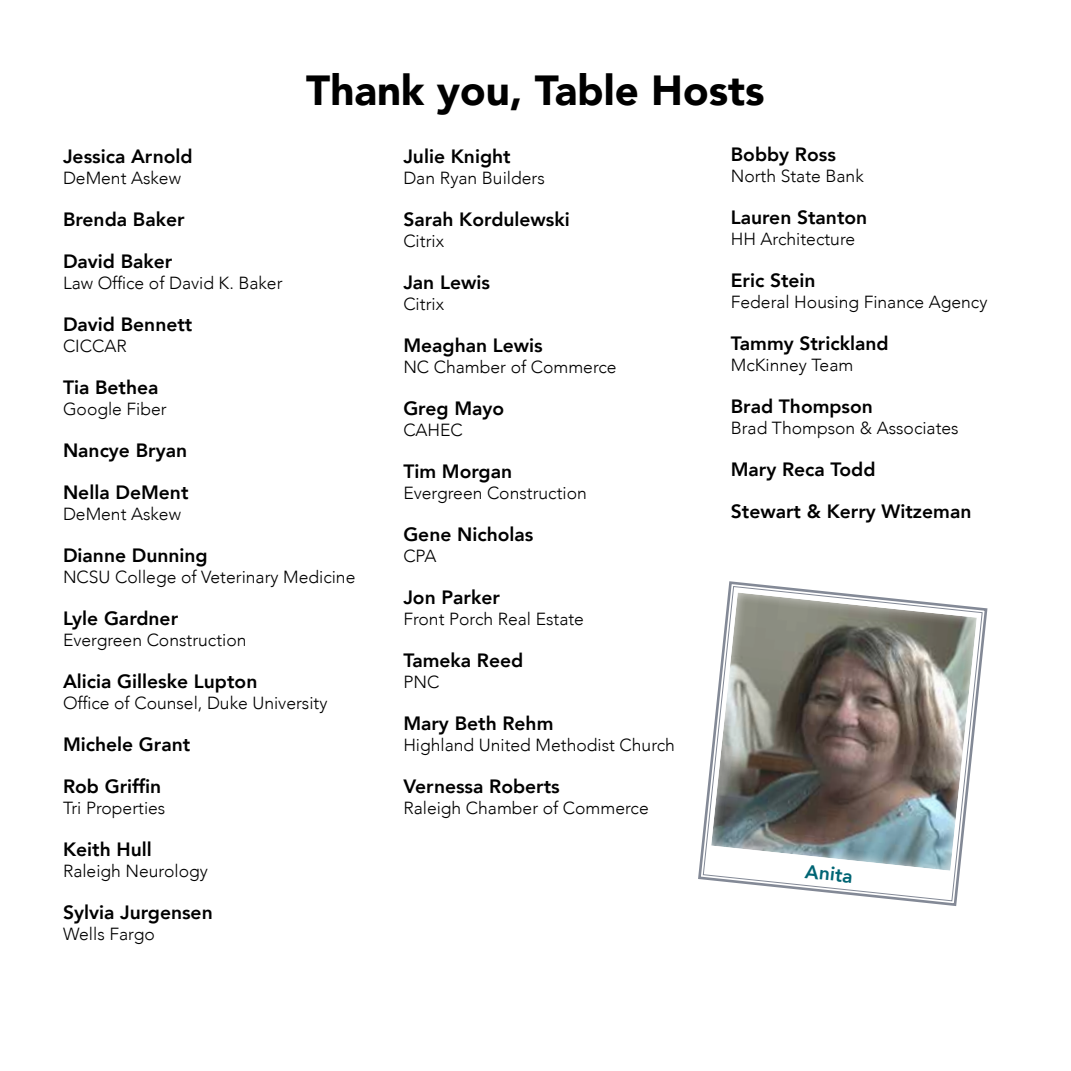
<style>
.page{position:relative;width:1071px;height:1071px;background:#fff}
.page>*{position:absolute;margin:0;border:0;box-sizing:border-box;transform-origin:0 0}
.t1{font:900 42px "Avenir";color:#000}
.t2{font:800 19.25px/42px "Avenir";color:#000}
.t3{font:800 19.25px "Avenir";color:#006574}
.t4{font:300 17.5px "Avenir";color:#000}
</style>
<div class="page">
<svg style="left:698px;top:581px;width:290px;height:325px"></svg>
<svg style="left:702px;top:586px;width:281px;height:316px"></svg>
<img style="left:709px;top:591px;width:270px;height:280px">
<h1 class="t1" style="left:306px;top:54px;width:460px">Thank you, Table Hosts</h1>
<p class="t2" style="left:63px;top:135px;width:131px">Jessica Arnold</p>
<p class="t4" style="left:63px;top:167px;width:120px">DeMent Askew</p>
<p class="t2" style="left:63px;top:198px;width:123px">Brenda Baker<br>David Baker</p>
<p class="t4" style="left:63px;top:272px;width:221px">Law Office of David K. Baker</p>
<p class="t2" style="left:63px;top:303px;width:131px">David Bennett</p>
<p class="t4" style="left:63px;top:335px;width:65px">CICCAR</p>
<p class="t2" style="left:63px;top:366px;width:97px">Tia Bethea</p>
<p class="t4" style="left:63px;top:398px;width:105px">Google Fiber</p>
<p class="t2" style="left:63px;top:429px;width:127px">Nancye Bryan<br>Nella DeMent</p>
<p class="t4" style="left:63px;top:503px;width:120px">DeMent Askew</p>
<p class="t2" style="left:63px;top:534px;width:146px">Dianne Dunning</p>
<p class="t4" style="left:63px;top:566px;width:294px">NCSU College of Veterinary Medicine</p>
<p class="t2" style="left:63px;top:597px;width:117px">Lyle Gardner</p>
<p class="t4" style="left:63px;top:629px;width:185px">Evergreen Construction</p>
<p class="t2" style="left:63px;top:660px;width:196px">Alicia Gilleske Lupton</p>
<p class="t4" style="left:63px;top:692px;width:266px">Office of Counsel, Duke University</p>
<p class="t2" style="left:63px;top:723px;width:129px">Michele Grant<br>Rob Griffin</p>
<p class="t4" style="left:63px;top:797px;width:104px">Tri Properties</p>
<p class="t2" style="left:63px;top:828px;width:90px">Keith Hull</p>
<p class="t4" style="left:63px;top:860px;width:146px">Raleigh Neurology</p>
<p class="t2" style="left:63px;top:891px;width:151px">Sylvia Jurgensen</p>
<p class="t4" style="left:63px;top:923px;width:93px">Wells Fargo</p>
<p class="t2" style="left:403px;top:135px;width:109px">Julie Knight</p>
<p class="t4" style="left:403px;top:167px;width:143px">Dan Ryan Builders</p>
<p class="t2" style="left:403px;top:198px;width:168px">Sarah Kordulewski</p>
<p class="t4" style="left:403px;top:230px;width:42px">Citrix</p>
<p class="t2" style="left:403px;top:261px;width:88px">Jan Lewis</p>
<p class="t4" style="left:403px;top:293px;width:42px">Citrix</p>
<p class="t2" style="left:403px;top:324px;width:141px">Meaghan Lewis</p>
<p class="t4" style="left:403px;top:356px;width:215px">NC Chamber of Commerce</p>
<p class="t2" style="left:403px;top:387px;width:102px">Greg Mayo</p>
<p class="t4" style="left:403px;top:419px;width:61px">CAHEC</p>
<p class="t2" style="left:403px;top:450px;width:110px">Tim Morgan</p>
<p class="t4" style="left:403px;top:482px;width:185px">Evergreen Construction</p>
<p class="t2" style="left:403px;top:513px;width:132px">Gene Nicholas</p>
<p class="t4" style="left:403px;top:545px;width:35px">CPA</p>
<p class="t2" style="left:403px;top:576px;width:98px">Jon Parker</p>
<p class="t4" style="left:403px;top:608px;width:182px">Front Porch Real Estate</p>
<p class="t2" style="left:403px;top:639px;width:121px">Tameka Reed</p>
<p class="t4" style="left:403px;top:671px;width:37px">PNC</p>
<p class="t2" style="left:403px;top:702px;width:152px">Mary Beth Rehm</p>
<p class="t4" style="left:403px;top:734px;width:273px">Highland United Methodist Church</p>
<p class="t2" style="left:403px;top:765px;width:158px">Vernessa Roberts</p>
<p class="t4" style="left:403px;top:797px;width:247px">Raleigh Chamber of Commerce</p>
<p class="t2" style="left:731px;top:133px;width:107px">Bobby Ross</p>
<p class="t4" style="left:731px;top:166px;width:134px">North State Bank</p>
<p class="t2" style="left:731px;top:196px;width:138px">Lauren Stanton</p>
<p class="t4" style="left:731px;top:229px;width:126px">HH Architecture</p>
<p class="t2" style="left:731px;top:259px;width:86px">Eric Stein</p>
<p class="t4" style="left:731px;top:292px;width:258px">Federal Housing Finance Agency</p>
<p class="t2" style="left:731px;top:322px;width:159px">Tammy Strickland</p>
<p class="t4" style="left:731px;top:355px;width:124px">McKinney Team</p>
<p class="t2" style="left:731px;top:385px;width:144px">Brad Thompson</p>
<p class="t4" style="left:731px;top:418px;width:229px">Brad Thompson &amp; Associates</p>
<p class="t2" style="left:731px;top:448px;width:242px">Mary Reca Todd<br>Stewart &amp; Kerry Witzeman</p>
<p class="t3" style="left:807px;top:856px;width:49px;rotate:6deg">Anita</p>
</div>
